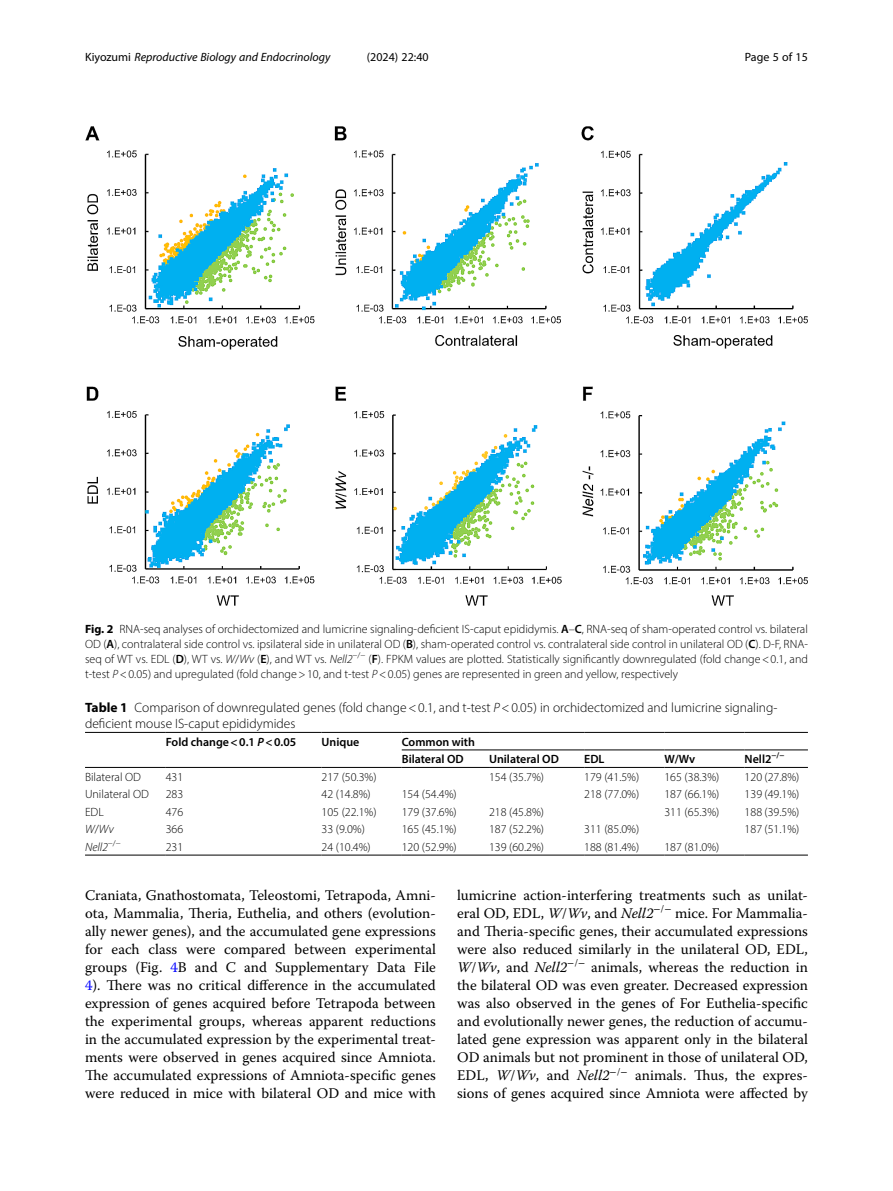
<style>
.page{position:relative;width:893px;height:1191px;background:#fff}
.page>*{position:absolute;margin:0;border:0;box-sizing:border-box;transform-origin:0 0}
.Body_Text_Indent{font:14.7px/18px "Warnock Pro";color:#000;text-align:justify}
.Table_Caption{font:300 13.5px/16.5px "Myriad Pro";color:#000}
.Figure_Caption{font:300 12px/15px "Myriad Pro";color:#000;text-align:justify}
.Table_Body{font:300 12px "Myriad Pro";color:#000}
.Table_Head{font:600 12px "Myriad Pro";color:#000}
.t1{font:italic 12px "Myriad Pro";color:#000}
.t2{font:12px "Myriad Pro";color:#000}
.Table_Body-2{font:italic 300 12px "Myriad Pro";color:#000}
.s1{font-style:normal}
.s2{font-weight:700}
.s3{font-weight:600}
.s4{font-style:italic}
.s5{color:#00f}
</style>
<div class="page">
<hr style="left:85px;top:767px;width:81px;height:1px;background:#000">
<hr style="left:166px;top:767px;width:156px;height:1px;background:#000">
<hr style="left:322px;top:767px;width:80px;height:1px;background:#000">
<hr style="left:166px;top:732px;width:156px;height:1px;background:#000">
<hr style="left:322px;top:732px;width:80px;height:1px;background:#000">
<hr style="left:402px;top:767px;width:87px;height:1px;background:#000">
<hr style="left:489px;top:767px;width:95px;height:1px;background:#000">
<hr style="left:584px;top:767px;width:80px;height:1px;background:#000">
<hr style="left:664px;top:767px;width:81px;height:1px;background:#000">
<hr style="left:745px;top:767px;width:63px;height:1px;background:#000">
<hr style="left:85px;top:855px;width:81px;height:1px;background:#000">
<hr style="left:166px;top:855px;width:156px;height:1px;background:#000">
<hr style="left:322px;top:855px;width:80px;height:1px;background:#000">
<hr style="left:402px;top:855px;width:87px;height:1px;background:#000">
<hr style="left:489px;top:855px;width:95px;height:1px;background:#000">
<hr style="left:584px;top:855px;width:80px;height:1px;background:#000">
<hr style="left:664px;top:855px;width:81px;height:1px;background:#000">
<hr style="left:745px;top:855px;width:63px;height:1px;background:#000">
<hr style="left:85px;top:732px;width:81px;height:1px;background:#000">
<hr style="left:402px;top:732px;width:87px;height:1px;background:#000">
<hr style="left:489px;top:732px;width:95px;height:1px;background:#000">
<hr style="left:584px;top:732px;width:80px;height:1px;background:#000">
<hr style="left:664px;top:732px;width:81px;height:1px;background:#000">
<hr style="left:745px;top:732px;width:63px;height:1px;background:#000">
<hr style="left:402px;top:749px;width:87px;height:1px;background:#000">
<hr style="left:489px;top:749px;width:95px;height:1px;background:#000">
<hr style="left:584px;top:749px;width:80px;height:1px;background:#000">
<hr style="left:664px;top:749px;width:81px;height:1px;background:#000">
<hr style="left:745px;top:749px;width:63px;height:1px;background:#000">
<img style="left:85px;top:126px;width:723px;height:480px">
<p class="t1" style="left:85px;top:50px;width:247px"><span class="s1">Kiyozumi</span> Reproductive Biology and Endocrinology</p>
<p class="t2" style="left:367px;top:50px;width:63px">(2024) 22:40</p>
<p class="t2" style="left:745px;top:50px;width:65px">Page 5 of 15</p>
<p class="Figure_Caption" style="left:85px;top:621px;width:724px"><span class="s2">Fig. 2</span> RNA-seq analyses of orchidectomized and lumicrine signaling-deficient IS-caput epididymis. <span class="s3">A</span>–<span class="s3">C</span>, RNA-seq of sham-operated control vs. bilateral OD (<span class="s3">A</span>), contralateral side control vs. ipsilateral side in unilateral OD (<span class="s3">B</span>), sham-operated control vs. contralateral side control in unilateral OD (<span class="s3">C</span>). D-F, RNA&shy;seq of WT vs. EDL (<span class="s3">D</span>), WT vs. <span class="s4">W</span>/<span class="s4">Wv</span> (<span class="s3">E</span>), and WT vs. <span class="s4">Nell2</span><sup>−/−</sup> (<span class="s3">F</span>). FPKM values are plotted. Statistically significantly downregulated (fold change&lt;0.1, and t-test <span class="s4">P</span>&lt;0.05) and upregulated (fold change&gt;10, and t-test <span class="s4">P</span>&lt;0.05) genes are represented in green and yellow, respectively</p>
<p class="Table_Caption" style="left:85px;top:699px;width:694px"><span class="s2">Table 1</span> Comparison of downregulated genes (fold change&lt;0.1, and t-test <span class="s4">P</span>&lt;0.05) in orchidectomized and lumicrine signaling&shy;deficient mouse IS-caput epididymides</p>
<p class="Table_Head" style="left:166px;top:734px;width:132px">Fold change&lt;0.1 <span class="s4">P</span>&lt;0.05</p>
<p class="Table_Head" style="left:322px;top:734px;width:39px">Unique</p>
<p class="Table_Head" style="left:402px;top:734px;width:75px">Common with</p>
<p class="Table_Head" style="left:402px;top:751px;width:63px">Bilateral OD</p>
<p class="Table_Head" style="left:489px;top:751px;width:71px">Unilateral OD</p>
<p class="Table_Head" style="left:584px;top:751px;width:22px">EDL</p>
<p class="Table_Head" style="left:664px;top:751px;width:32px">W/Wv</p>
<p class="Table_Head" style="left:745px;top:751px;width:41px">Nell2<sup>−/−</sup></p>
<p class="Table_Body" style="left:85px;top:769px;width:57px">Bilateral OD</p>
<p class="Table_Body" style="left:166px;top:769px;width:19px">431</p>
<p class="Table_Body" style="left:322px;top:769px;width:57px">217 (50.3%)</p>
<p class="Table_Body" style="left:489px;top:769px;width:57px">154 (35.7%)</p>
<p class="Table_Body" style="left:584px;top:769px;width:57px">179 (41.5%)</p>
<p class="Table_Body" style="left:664px;top:769px;width:57px">165 (38.3%)</p>
<p class="Table_Body" style="left:745px;top:769px;width:56px">120 (27.8%)</p>
<p class="Table_Body" style="left:85px;top:787px;width:65px">Unilateral OD</p>
<p class="Table_Body" style="left:166px;top:787px;width:19px">283</p>
<p class="Table_Body" style="left:322px;top:787px;width:51px">42 (14.8%)</p>
<p class="Table_Body" style="left:402px;top:787px;width:57px">154 (54.4%)</p>
<p class="Table_Body" style="left:584px;top:787px;width:57px">218 (77.0%)</p>
<p class="Table_Body" style="left:664px;top:787px;width:57px">187 (66.1%)</p>
<p class="Table_Body" style="left:745px;top:787px;width:56px">139 (49.1%)</p>
<p class="Table_Body" style="left:85px;top:804px;width:20px">EDL</p>
<p class="Table_Body" style="left:166px;top:804px;width:19px">476</p>
<p class="Table_Body" style="left:322px;top:804px;width:57px">105 (22.1%)</p>
<p class="Table_Body" style="left:402px;top:804px;width:57px">179 (37.6%)</p>
<p class="Table_Body" style="left:489px;top:804px;width:57px">218 (45.8%)</p>
<p class="Table_Body" style="left:664px;top:804px;width:57px">311 (65.3%)</p>
<p class="Table_Body" style="left:745px;top:804px;width:56px">188 (39.5%)</p>
<p class="Table_Body-2" style="left:85px;top:822px;width:30px">W<span class="s1">/</span>Wv</p>
<p class="Table_Body" style="left:166px;top:822px;width:19px">366</p>
<p class="Table_Body" style="left:322px;top:822px;width:45px">33 (9.0%)</p>
<p class="Table_Body" style="left:402px;top:822px;width:57px">165 (45.1%)</p>
<p class="Table_Body" style="left:489px;top:822px;width:57px">187 (52.2%)</p>
<p class="Table_Body" style="left:584px;top:822px;width:57px">311 (85.0%)</p>
<p class="Table_Body" style="left:745px;top:822px;width:56px">187 (51.1%)</p>
<p class="Table_Body-2" style="left:85px;top:839px;width:37px">Nell2<sup>−/−</sup></p>
<p class="Table_Body" style="left:166px;top:839px;width:19px">231</p>
<p class="Table_Body" style="left:322px;top:839px;width:51px">24 (10.4%)</p>
<p class="Table_Body" style="left:402px;top:839px;width:57px">120 (52.9%)</p>
<p class="Table_Body" style="left:489px;top:839px;width:57px">139 (60.2%)</p>
<p class="Table_Body" style="left:584px;top:839px;width:57px">188 (81.4%)</p>
<p class="Table_Body" style="left:664px;top:839px;width:57px">187 (81.0%)</p>
<p class="Body_Text_Indent" style="left:85px;top:886px;width:352px">Craniata, Gnathostomata, Teleostomi, Tetrapoda, Amni&shy;ota, Mammalia, Theria, Euthelia, and others (evolution&shy;ally newer genes), and the accumulated gene expressions for each class were compared between experimental groups (Fig. <span class="s5">4</span>B and C and Supplementary Data File <span class="s5">4</span>). There was no critical difference in the accumulated expression of genes acquired before Tetrapoda between the experimental groups, whereas apparent reductions in the accumulated expression by the experimental treat&shy;ments were observed in genes acquired since Amniota.<br>The accumulated expressions of Amniota-specific genes were reduced in mice with bilateral OD and mice with</p>
<p class="Body_Text_Indent" style="left:457px;top:886px;width:352px">lumicrine action-interfering treatments such as unilat&shy;eral OD, EDL, <span class="s4">W</span>/<span class="s4">Wv</span>, and <span class="s4">Nell2</span><sup>−</sup><sup>/</sup><sup>−</sup> mice. For Mammalia&shy;and Theria-specific genes, their accumulated expressions were also reduced similarly in the unilateral OD, EDL, <span class="s4">W</span>/<span class="s4">Wv</span>, and <span class="s4">Nell2</span><sup>−</sup><sup>/</sup><sup>−</sup> animals, whereas the reduction in the bilateral OD was even greater. Decreased expression was also observed in the genes of For Euthelia-specific and evolutionally newer genes, the reduction of accumu&shy;lated gene expression was apparent only in the bilateral OD animals but not prominent in those of unilateral OD, EDL, <span class="s4">W</span>/<span class="s4">Wv</span>, and <span class="s4">Nell2</span><sup>−</sup><sup>/</sup><sup>−</sup> animals. Thus, the expres&shy;sions of genes acquired since Amniota were affected by</p>
</div>
